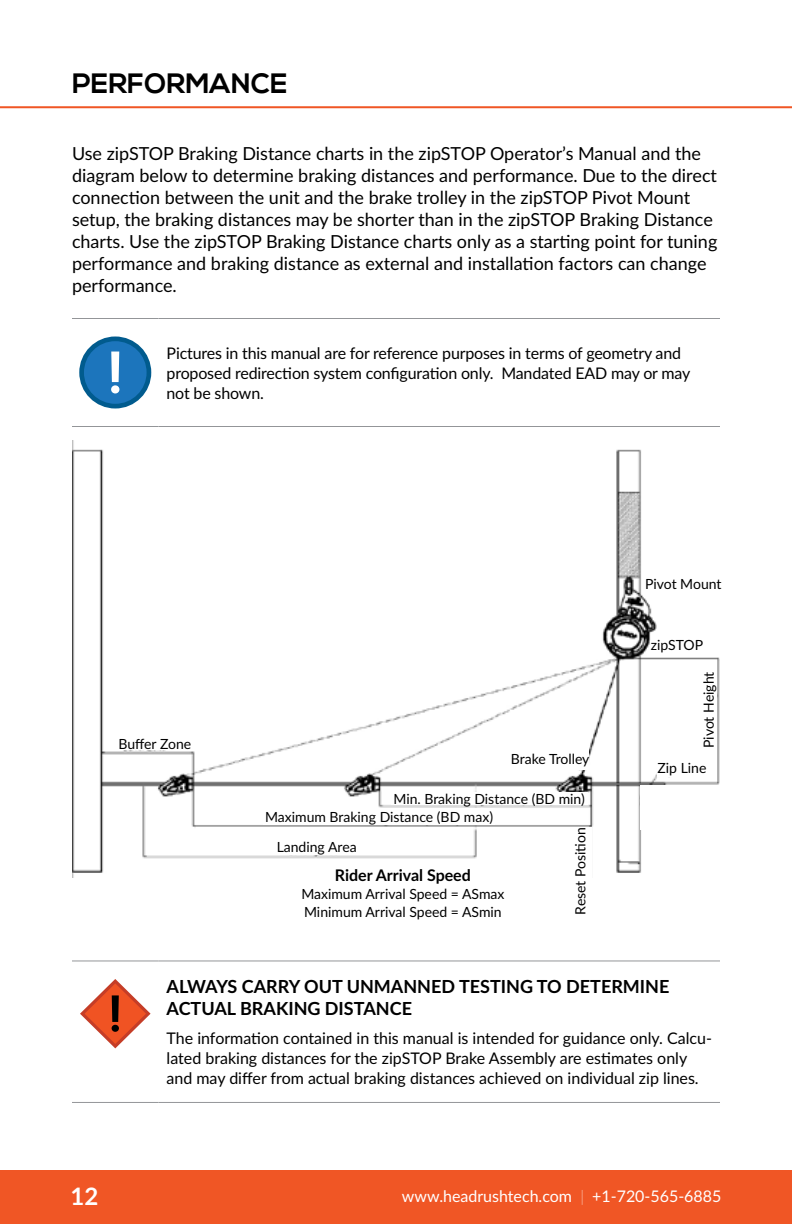
<style>
.page{position:relative;width:792px;height:1224px;background:#fff}
.page>*{position:absolute;margin:0;border:0;box-sizing:border-box;transform-origin:0 0}
.t1{font:700 28px "Nexa";color:#000}
.t2{font:700 24px "Lato";color:#fff}
.t3{font:18px/22px "Lato";color:#000}
.t4{font:700 18px/22px "Lato";color:#000}
.t5{font:16px/20px "Lato";letter-spacing:-.005em;color:#000}
.t6{font:16px "Lato";color:#fff}
.t7{font:700 16px "Lato";color:#000}
.t8{font:14px/18.6px "Lato";color:#000}
.s1{font-weight:100}
</style>
<div class="page">
<div style="left:0;top:1170px;width:792px;height:54px;background:#f05625"></div>
<hr style="left:0;top:106px;width:792px;height:2px;background:#f05625">
<hr style="left:72px;top:318px;width:87px;height:1px;background:#939598">
<hr style="left:159px;top:318px;width:561px;height:1px;background:#939598">
<hr style="left:72px;top:426px;width:87px;height:1px;background:#939598">
<hr style="left:159px;top:426px;width:561px;height:1px;background:#939598">
<div style="left:79px;top:337px;width:72px;height:72px;background:#015b8e;border-radius:50%"></div>
<div style="left:84px;top:341px;width:63px;height:63px;background:#1c75bc;border-radius:50%"></div>
<svg style="left:111px;top:352px;width:8px;height:41px"></svg>
<img style="left:72px;top:440px;width:648px;height:438px">
<hr style="left:72px;top:960px;width:87px;height:1px;background:#939598">
<hr style="left:159px;top:960px;width:561px;height:1px;background:#939598">
<hr style="left:72px;top:1102px;width:87px;height:1px;background:#939598">
<hr style="left:159px;top:1102px;width:561px;height:1px;background:#939598">
<svg style="left:80px;top:979px;width:71px;height:69px"></svg>
<div style="left:111px;top:736px;width:88px;height:14px;background:#fff"></div>
<div style="left:267px;top:838px;width:99px;height:17px;background:#fff"></div>
<div style="left:489px;top:747px;width:100px;height:23px;background:#fff"></div>
<div style="left:391px;top:792px;width:196px;height:12px;background:#fff"></div>
<div style="left:263px;top:808px;width:232px;height:17px;background:#fff"></div>
<div style="left:272px;top:867px;width:262px;height:51px;background:#fff"></div>
<div style="left:658px;top:758px;width:58px;height:19px;background:#fff"></div>
<div style="left:651px;top:633px;width:76px;height:23px;background:#fff"></div>
<div style="left:645px;top:572px;width:121px;height:23px;background:#fff"></div>
<div style="left:700px;top:662px;width:16px;height:95px;background:#fff"></div>
<div style="left:568px;top:827px;width:23px;height:100px;background:#fff"></div>
<div style="left:640px;top:786px;width:84px;height:44px;background:#fff"></div>
<h1 class="t1" style="left:72px;top:67px;width:217px">PERFORMANCE</h1>
<p class="t3" style="left:72px;top:142px;width:647px">Use zipSTOP Braking Distance charts in the zipSTOP Operator’s Manual and the diagram below to determine braking distances and performance. Due to the direct connection between the unit and the brake trolley in the zipSTOP Pivot Mount setup, the braking distances may be shorter than in the zipSTOP Braking Distance charts. Use the zipSTOP Braking Distance charts only as a starting point for tuning performance and braking distance as external and installation factors can change performance.</p>
<p class="t5" style="left:167px;top:342px;width:525px">Pictures in this manual are for reference purposes in terms of geometry and proposed redirection system configuration only. Mandated EAD may or may not be shown.</p>
<p class="t8" style="left:645px;top:574px;width:78px">Pivot Mount</p>
<p class="t8" style="left:118px;top:734px;width:74px">Buffer Zone</p>
<p class="t8" style="left:511px;top:749px;width:80px">Brake Trolley</p>
<p class="t8" style="left:265px;top:789px;width:321px;text-indent:128px">Min. Braking Distance (BD min)<br>Maximum Braking Distance (BD max)</p>
<p class="t8" style="left:277px;top:837px;width:82px">Landing Area</p>
<p class="t7" style="left:335px;top:863px;width:138px">Rider Arrival Speed</p>
<p class="t8" style="left:301px;top:884px;width:205px;line-height:18px">Maximum Arrival Speed = ASmax<br>Minimum Arrival Speed = ASmin</p>
<p class="t8" style="left:570px;top:915px;width:89px;rotate:-90deg">Reset Position</p>
<p class="t8" style="left:651px;top:635px;width:54px">zipSTOP</p>
<p class="t8" style="left:699px;top:748px;width:78px;rotate:-90deg">Pivot Height</p>
<p class="t8" style="left:658px;top:758px;width:50px">Zip Line</p>
<p class="t4" style="left:167px;top:975px;width:504px">ALWAYS CARRY OUT UNMANNED TESTING TO DETERMINE<br>ACTUAL BRAKING DISTANCE</p>
<p class="t5" style="left:167px;top:1028px;width:547px">The information contained in this manual is intended for guidance only. Calcu&shy;lated braking distances for the zipSTOP Brake Assembly are estimates only and may differ from actual braking distances achieved on individual zip lines.</p>
<h2 class="t2" style="left:71px;top:1179px;width:29px">12</h2>
<p class="t6" style="left:402px;top:1185px;width:321px">www.headrushtech.com <span class="s1">|</span> +1-720-565-6885</p>
</div>
